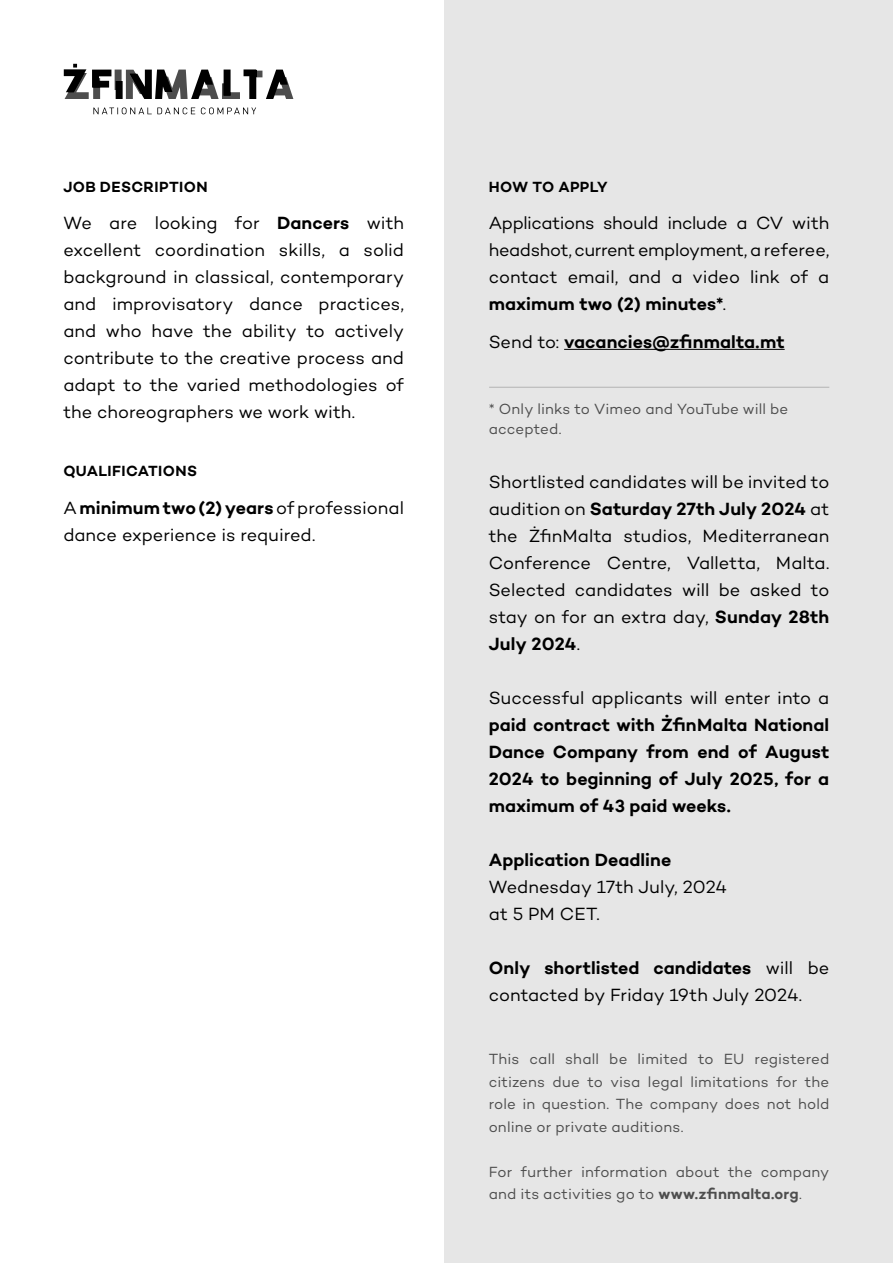
<style>
.page{position:relative;width:893px;height:1263px;background:#fff}
.page>*{position:absolute;margin:0;border:0;box-sizing:border-box;transform-origin:0 0}
.t1{font:18px/27px "Campton";color:#000;text-align:justify}
.t2{font:600 18px/27px "Campton";letter-spacing:.005em;color:#000;text-align:justify}
.t3{font:15px/22.5px "Campton";letter-spacing:.01em;color:#4d4d4d}
.t4{font:600 15px "Campton";letter-spacing:.025em;color:#000}
.s1{font-weight:600}
.s2{font-weight:400}
</style>
<div class="page">
<div style="left:444px;top:0;width:449px;height:1263px;background:#e6e6e6"></div>
<hr style="left:564px;top:349px;width:221px;height:1px;background:#000">
<hr style="left:489px;top:387px;width:340px;height:1px;background:#b3b3b3">
<svg style="left:64px;top:64px;width:229px;height:35px"></svg>
<svg style="left:93px;top:107px;width:163px;height:7px"></svg>
<p class="t4" style="left:63px;top:177px;width:146px">JOB DESCRIPTION</p>
<p class="t1" style="left:63px;top:209px;width:342px">We are looking for <span class="s1">Dancers</span> with excellent coordination skills, a solid background in classical, contemporary and improvisatory dance practices, and who have the ability to actively contribute to the creative process and adapt to the varied methodologies of the choreographers we work with.</p>
<p class="t4" style="left:63px;top:461px;width:135px">QUALIFICATIONS</p>
<p class="t1" style="left:63px;top:493px;width:342px">A <span class="s1">minimum two (2) years</span> of professional dance experience is required.</p>
<p class="t4" style="left:489px;top:177px;width:121px">HOW TO APPLY</p>
<p class="t1" style="left:489px;top:209px;width:342px">Applications should include a CV with headshot, current employment, a referee, contact email, and a video link of a <span class="s1">maximum two (2) minutes*</span>.</p>
<p class="t2" style="left:489px;top:328px;width:297px"><span class="s2">Send to:</span> vacancies@zfinmalta.mt</p>
<p class="t3" style="left:489px;top:399px;width:301px;line-height:19.5px">* Only links to Vimeo and YouTube will be accepted.</p>
<p class="t1" style="left:489px;top:468px;width:342px">Shortlisted candidates will be invited to audition on <span class="s1">Saturday 27th July 2024</span> at the ŻfinMalta studios, Mediterranean Conference Centre, Valletta, Malta.<br>Selected candidates will be asked to stay on for an extra day, <span class="s1">Sunday 28th July 2024</span>.</p>
<p class="t1" style="left:489px;top:684px;width:342px">Successful applicants will enter into a</p>
<p class="t2" style="left:489px;top:711px;width:342px">paid contract with ŻfinMalta National Dance Company from end of August 2024 to beginning of July 2025, for a maximum of 43 paid weeks.</p>
<p class="t2" style="left:489px;top:846px;width:184px">Application Deadline</p>
<p class="t1" style="left:489px;top:873px;width:240px">Wednesday 17th July, 2024 at 5 PM CET.</p>
<p class="t1" style="left:489px;top:954px;width:342px"><span class="s1">Only shortlisted candidates</span> will be contacted by Friday 19th July 2024.</p>
<p class="t3" style="left:489px;top:1047px;width:342px;text-align:justify">This call shall be limited to EU registered citizens due to visa legal limitations for the role in question. The company does not hold online or private auditions.</p>
<p class="t3" style="left:489px;top:1160px;width:342px">For further information about the company and its activities go to <span class="s1">www.zfinmalta.org</span>.</p>
</div>
